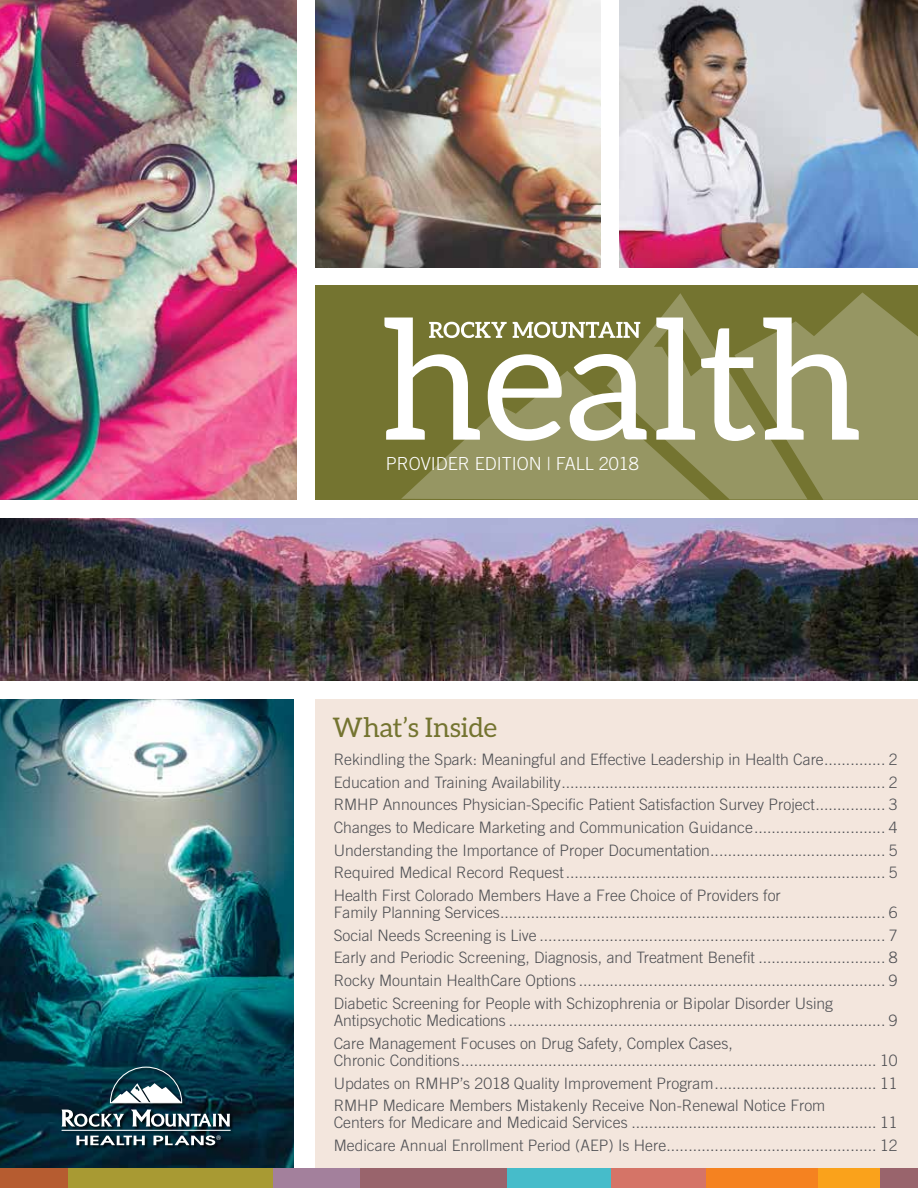
<style>
.page{position:relative;width:918px;height:1188px;background:#fff}
.page>*{position:absolute;margin:0;border:0;box-sizing:border-box;transform-origin:0 0}
.t1{font:27px "Aleo";color:#747430}
.t2{font:300 18px "Trade Gothic LT Pro";color:#fff}
.t3{font:300 15.75px/22.6px "Trade Gothic LT Pro";color:#4e4f53;text-align:justify}
</style>
<div class="page">
<div style="left:315px;top:700px;width:603px;height:488px;background:#f3e6dd"></div>
<img style="left:0;top:0;width:297px;height:500px">
<img style="left:0;top:700px;width:294px;height:468px">
<img style="left:316px;top:0;width:284px;height:268px">
<img style="left:620px;top:0;width:298px;height:268px">
<div style="left:316px;top:285px;width:602px;height:215px;background:#747430"></div>
<svg style="left:384px;top:318px;width:17px;height:122px"></svg>
<svg style="left:401px;top:292px;width:517px;height:208px"></svg>
<img style="left:0;top:518px;width:918px;height:162px">
<div style="left:62px;top:1067px;width:172px;height:82px;background:#000;opacity:.75"></div>
<hr style="left:62px;top:1130px;width:169px;height:1px;background:#fff">
<svg style="left:109px;top:1067px;width:74px;height:37px"></svg>
<svg style="left:62px;top:1110px;width:62px;height:17px"></svg>
<svg style="left:131px;top:1110px;width:99px;height:17px"></svg>
<svg style="left:76px;top:1136px;width:69px;height:9px"></svg>
<svg style="left:154px;top:1135px;width:67px;height:10px"></svg>
<div style="left:63px;top:1168px;width:212px;height:20px;background:#a89a33"></div>
<div style="left:273px;top:1168px;width:89px;height:20px;background:#a3809c"></div>
<div style="left:361px;top:1168px;width:70px;height:20px;background:#99646c"></div>
<div style="left:0;top:1168px;width:68px;height:20px;background:#b65c30"></div>
<div style="left:857px;top:1169px;width:61px;height:19px;background:#99646c"></div>
<div style="left:418px;top:1169px;width:91px;height:19px;background:#99646c"></div>
<div style="left:507px;top:1169px;width:106px;height:19px;background:#46bcca"></div>
<div style="left:611px;top:1169px;width:97px;height:19px;background:#d57467"></div>
<div style="left:706px;top:1169px;width:114px;height:19px;background:#f58220"></div>
<div style="left:818px;top:1169px;width:62px;height:19px;background:#faa21b"></div>
<p class="t2" style="left:386px;top:453px;width:255px">PROVIDER EDITION | FALL 2018</p>
<h1 class="t1" style="left:333px;top:713px;width:166px">What’s Inside</h1>
<p class="t3" style="left:334px;top:748px;width:566px">Rekindling the Spark: Meaningful and Effective Leadership in Health Care.............. 2<br>Education and Training Availability.......................................................................... 2<br>RMHP Announces Physician-Specific Patient Satisfaction Survey Project................ 3<br>Changes to Medicare Marketing and Communication Guidance.............................. 4<br>Understanding the Importance of Proper Documentation........................................ 5<br>Required Medical Record Request......................................................................... 5<br>Health First Colorado Members Have a Free Choice of Providers for</p>
<p class="t3" style="left:334px;top:901px;width:566px">Family Planning Services........................................................................................ 6<br>Social Needs Screening is Live ............................................................................... 7<br>Early and Periodic Screening, Diagnosis, and Treatment Benefit ............................. 8<br>Rocky Mountain HealthCare Options ...................................................................... 9<br>Diabetic Screening for People with Schizophrenia or Bipolar Disorder Using</p>
<p class="t3" style="left:334px;top:1009px;width:566px">Antipsychotic Medications ...................................................................................... 9<br>Care Management Focuses on Drug Safety, Complex Cases,</p>
<p class="t3" style="left:334px;top:1049px;width:566px">Chronic Conditions............................................................................................... 10<br>Updates on RMHP’s 2018 Quality Improvement Program..................................... 11<br>RMHP Medicare Members Mistakenly Receive Non-Renewal Notice From</p>
<p class="t3" style="left:334px;top:1111px;width:566px">Centers for Medicare and Medicaid Services ........................................................ 11<br>Medicare Annual Enrollment Period (AEP) Is Here................................................ 12</p>
</div>
